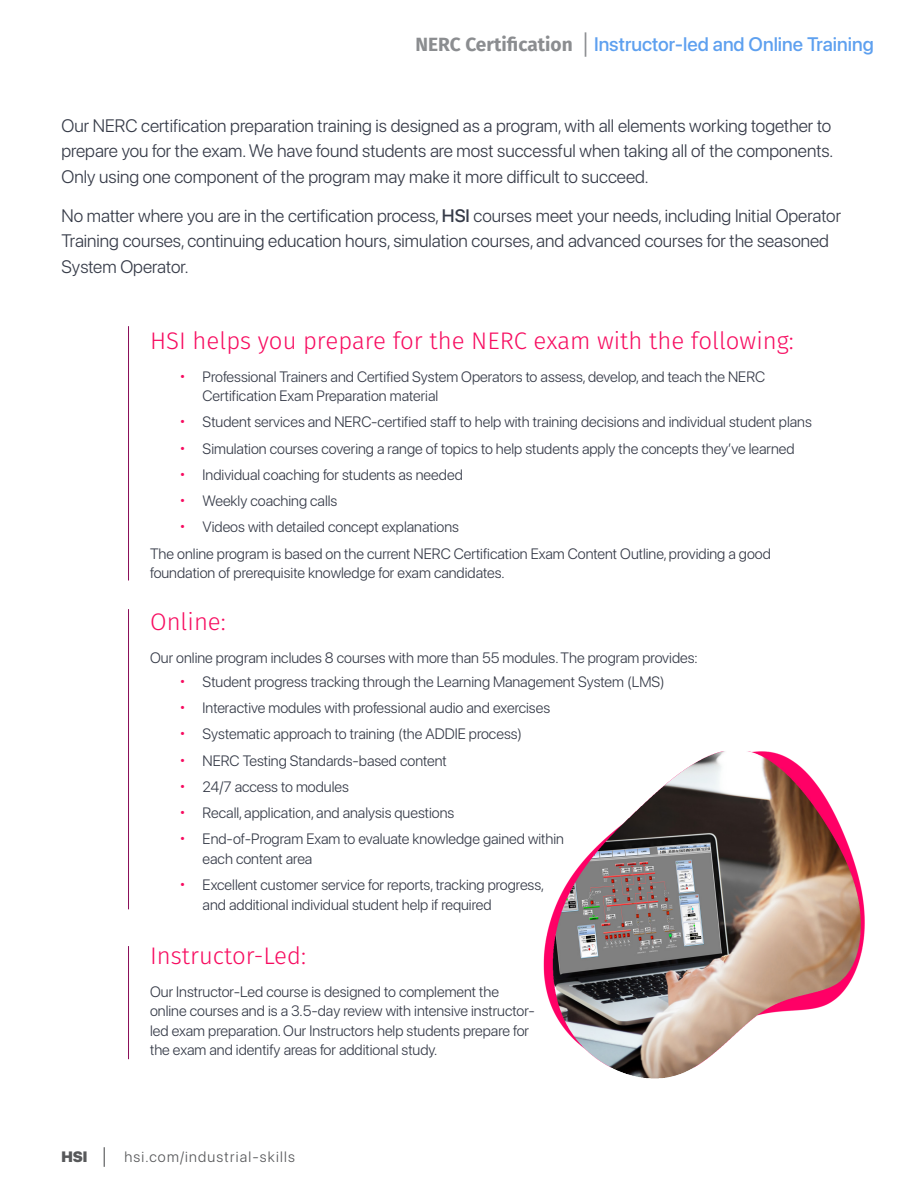
<style>
.page{position:relative;width:918px;height:1188px;background:#fff}
.page>*{position:absolute;margin:0;border:0;box-sizing:border-box;transform-origin:0 0}
.t1{font:300 24px "Fira Sans";color:#f70c60}
.t2{font:500 19.5px "SF Pro Display";color:#5ea0ef}
.t3{font:300 18px/25.5px "SF Pro Display";color:#363b48;text-align:justify}
.t4{font:300 15px/19.5px "SF Pro Display";color:#363b48}
.t5{font:300 15px "SF Pro Display";letter-spacing:.08em;color:#57585a}
.s1{font-family:"Fira Sans";font-weight:700;font-size:19.2px;color:#8b8d90}
.s2{font-family:"Fira Sans";font-weight:400;font-size:26.85px;color:#8b8d90}
.s3{font-weight:500}
.s4{font-size:19.5px;color:#f70c60}
.s5{font-weight:900}
.s6{font-weight:400;font-size:22.35px}
</style>
<div class="page">
<img style="left:543px;top:751px;width:322px;height:328px">
<hr style="left:128px;top:326px;width:1px;height:254px;background:#890c58">
<hr style="left:128px;top:609px;width:1px;height:300px;background:#890c58">
<hr style="left:128px;top:946px;width:1px;height:113px;background:#890c58">
<p class="t2" style="left:416px;top:33px;width:460px"><span class="s1">NERC Certification</span> <span class="s2">|</span> Instructor-led and Online Training</p>
<p class="t3" style="left:62px;top:113px;width:773px">Our NERC certification preparation training is designed as a program, with all elements working together to prepare you for the exam. We have found students are most successful when taking all of the components.<br>Only using one component of the program may make it more difficult to succeed.</p>
<p class="t3" style="left:62px;top:203px;width:781px;text-align:left">No matter where you are in the certification process, <span class="s3">HSI</span> courses meet your needs, including Initial Operator<br>Training courses, continuing education hours, simulation courses, and advanced courses for the seasoned<br>System Operator.</p>
<p class="t1" style="left:150px;top:323px;width:645px">HSI helps you prepare for the NERC exam with the following:</p>
<p class="t4" style="left:203px;top:367px;width:564px;text-indent:-24px"><span class="s4">•</span> Professional Trainers and Certified System Operators to assess, develop, and teach the NERC<br>Certification Exam Preparation material</p>
<p class="t4" style="left:179px;top:412px;width:635px"><span class="s4">•</span> Student services and NERC-certified staff to help with training decisions and individual student plans</p>
<p class="t4" style="left:179px;top:439px;width:618px"><span class="s4">•</span> Simulation courses covering a range of topics to help students apply the concepts they’ve learned</p>
<p class="t4" style="left:179px;top:465px;width:286px"><span class="s4">•</span> Individual coaching for students as needed</p>
<p class="t4" style="left:179px;top:491px;width:160px"><span class="s4">•</span> Weekly coaching calls</p>
<p class="t4" style="left:179px;top:517px;width:282px"><span class="s4">•</span> Videos with detailed concept explanations</p>
<p class="t4" style="left:150px;top:544px;width:622px">The online program is based on the current NERC Certification Exam Content Outline, providing a good foundation of prerequisite knowledge for exam candidates.</p>
<p class="t1" style="left:150px;top:604px;width:77px">Online:</p>
<p class="t4" style="left:150px;top:648px;width:549px">Our online program includes 8 courses with more than 55 modules. The program provides:</p>
<p class="t4" style="left:179px;top:672px;width:488px"><span class="s4">•</span> Student progress tracking through the Learning Management System (LMS)</p>
<p class="t4" style="left:179px;top:698px;width:373px"><span class="s4">•</span> Interactive modules with professional audio and exercises</p>
<p class="t4" style="left:179px;top:724px;width:345px"><span class="s4">•</span> Systematic approach to training (the ADDIE process)</p>
<p class="t4" style="left:179px;top:751px;width:270px"><span class="s4">•</span> NERC Testing Standards-based content</p>
<p class="t4" style="left:179px;top:777px;width:172px"><span class="s4">•</span> 24/7 access to modules</p>
<p class="t4" style="left:179px;top:803px;width:277px"><span class="s4">•</span> Recall, application, and analysis questions</p>
<p class="t4" style="left:203px;top:829px;width:363px;text-indent:-24px"><span class="s4">•</span> End-of-Program Exam to evaluate knowledge gained within each content area</p>
<p class="t4" style="left:203px;top:875px;width:343px;text-indent:-24px"><span class="s4">•</span> Excellent customer service for reports, tracking progress, and additional individual student help if required</p>
<p class="t1" style="left:150px;top:938px;width:157px">Instructor-Led:</p>
<p class="t4" style="left:150px;top:982px;width:386px">Our Instructor-Led course is designed to complement the online courses and is a 3.5-day review with intensive instructor&shy;led exam preparation. Our Instructors help students prepare for the exam and identify areas for additional study.</p>
<p class="t5" style="left:62px;top:1148px;width:235px"><span class="s5">HSI</span> <span class="s6">|</span> hsi.com/industrial-skills</p>
</div>
